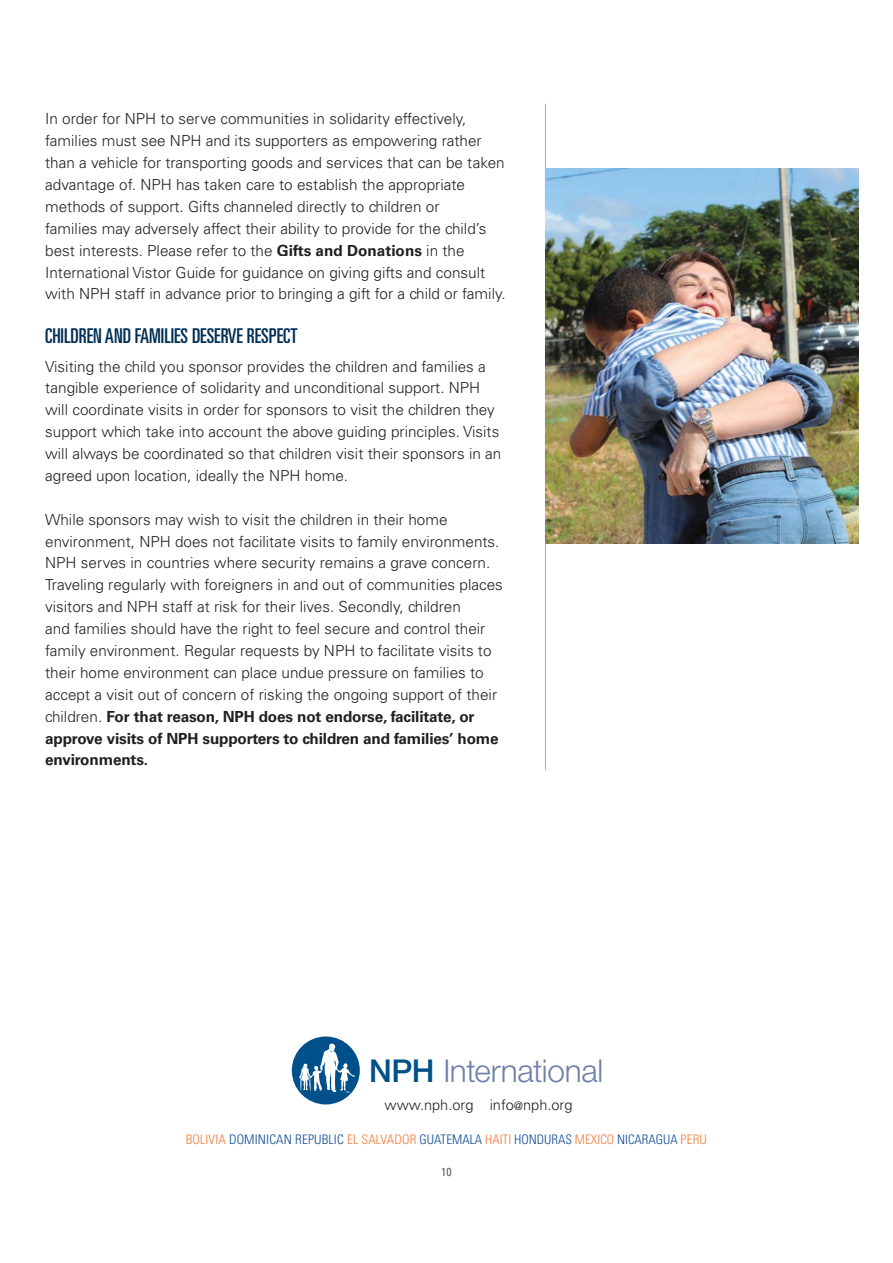
<style>
.page{position:relative;width:893px;height:1263px;background:#fff}
.page>*{position:absolute;margin:0;border:0;box-sizing:border-box;transform-origin:0 0}
.t1{font:300 31.5px "Helvetica Neue";letter-spacing:-.01em;color:#6f81ab}
.t2{font:ultra-condensed 20.4px "Univers";color:#002f55}
.t3{font:300 15.3px/21.9px "Univers";color:#231f20}
.t4{font:300 14.55px "Univers";color:#231f20}
.t5{font:300 condensed 13.2px "Univers";color:#114c97}
.t6{font:condensed 11.7px "Univers";color:#596262}
.s1{font-weight:700}
.s2{font-weight:500;color:#005189}
.s3{font-size:11.7px}
.s4{color:#f47b39}
</style>
<div class="page">
<div style="left:292px;top:1037px;width:68px;height:67px;background:#005189;border-radius:50%"></div>
<svg style="left:299px;top:1044px;width:56px;height:49px"></svg>
<hr style="left:545px;top:104px;width:1px;height:666px;background:#a7a9ac">
<img style="left:545px;top:169px;width:314px;height:374px">
<p class="t3" style="left:45px;top:109px;width:462px">In order for NPH to serve communities in solidarity effectively, families must see NPH and its supporters as empowering rather than a vehicle for transporting goods and services that can be taken advantage of. NPH has taken care to establish the appropriate methods of support. Gifts channeled directly to children or<br>families may adversely affect their ability to provide for the child’s best interests. Please refer to the <span class="s1">Gifts and Donations</span> in the International Vistor Guide for guidance on giving gifts and consult with NPH staff in advance prior to bringing a gift for a child or family.</p>
<h2 class="t2" style="left:45px;top:328px;width:254px">CHILDREN AND FAMILIES DESERVE RESPECT</h2>
<p class="t3" style="left:45px;top:357px;width:458px">Visiting the child you sponsor provides the children and families a tangible experience of solidarity and unconditional support. NPH will coordinate visits in order for sponsors to visit the children they support which take into account the above guiding principles. Visits will always be coordinated so that children visit their sponsors in an agreed upon location, ideally the NPH home.</p>
<p class="t3" style="left:45px;top:510px;width:459px">While sponsors may wish to visit the children in their home environment, NPH does not facilitate visits to family environments.<br>NPH serves in countries where security remains a grave concern.<br>Traveling regularly with foreigners in and out of communities places visitors and NPH staff at risk for their lives. Secondly, children<br>and families should have the right to feel secure and control their family environment. Regular requests by NPH to facilitate visits to their home environment can place undue pressure on families to accept a visit out of concern of risking the ongoing support of their children. <span class="s1">For that reason, NPH does not endorse, facilitate, or approve visits of NPH supporters to children and families’ home environments.</span></p>
<h1 class="t1" style="left:369px;top:1060px;width:236px"><span class="s2">NPH</span> International</h1>
<p class="t4" style="left:385px;top:1099px;width:189px">www.nph.org info<span class="s3">@</span>nph.org</p>
<p class="t5" style="left:186px;top:1135px;width:523px"><span class="s4">BOLIVIA</span> DOMINICAN REPUBLIC <span class="s4">EL SALVADOR</span> GUATEMALA <span class="s4">HAITI</span> HONDURAS <span class="s4">MEXICO</span> NICARAGUA <span class="s4">PERU</span></p>
<p class="t6" style="left:441px;top:1168px;width:12px">10</p>
</div>
